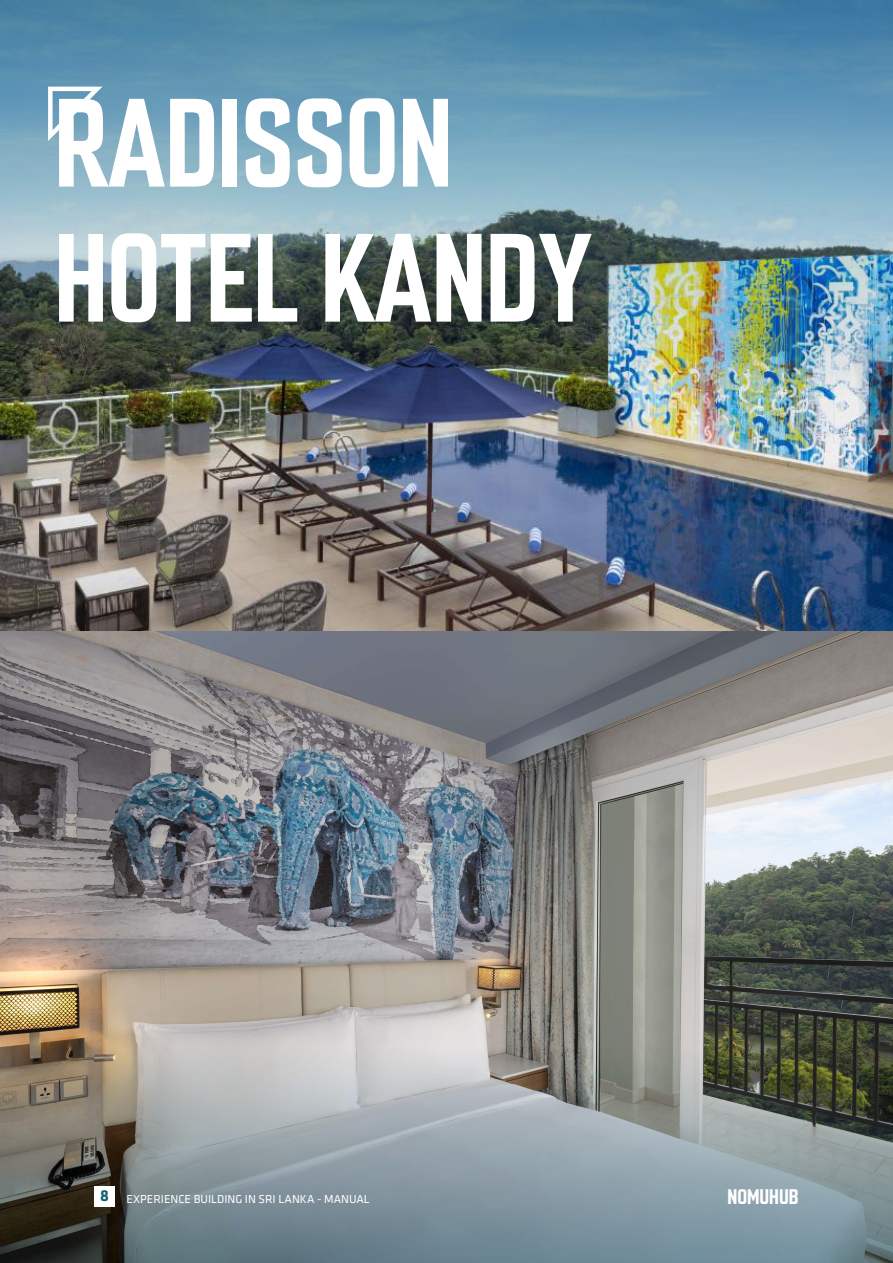
<style>
.page{position:relative;width:893px;height:1263px;background:#fff}
.page>*{position:absolute;margin:0;border:0;box-sizing:border-box;transform-origin:0 0}
.t1{font:500 condensed 112.5px/135px "Enamela W01";color:#fff}
.t2{font:500 condensed 18.9px "Enamela W01";color:#fff;scale:1.09 1}
.t3{font:12px "Klavika";color:#fff}
.s1{font-weight:700;font-size:16.5px;color:#166075}
</style>
<div class="page">
<img style="left:0;top:410px;width:893px;height:627px">
<img style="left:0;top:0;width:893px;height:410px">
<svg style="left:46px;top:82px;width:57px;height:64px"></svg>
<svg style="left:0;top:1037px;width:893px;height:226px;background:#858e8e"></svg>
<div style="left:95px;top:1186px;width:20px;height:20px;background:#fff"></div>
<h1 class="t1" style="left:55px;top:73px;width:539px">RADISSON<br>HOTEL KANDY</h1>
<p class="t3" style="left:100px;top:1192px;width:271px"><span class="s1">8</span> EXPERIENCE BUILDING IN SRI LANKA - MANUAL</p>
<h2 class="t2" style="left:727px;top:1184px;width:67px">NOMUHUB</h2>
</div>
